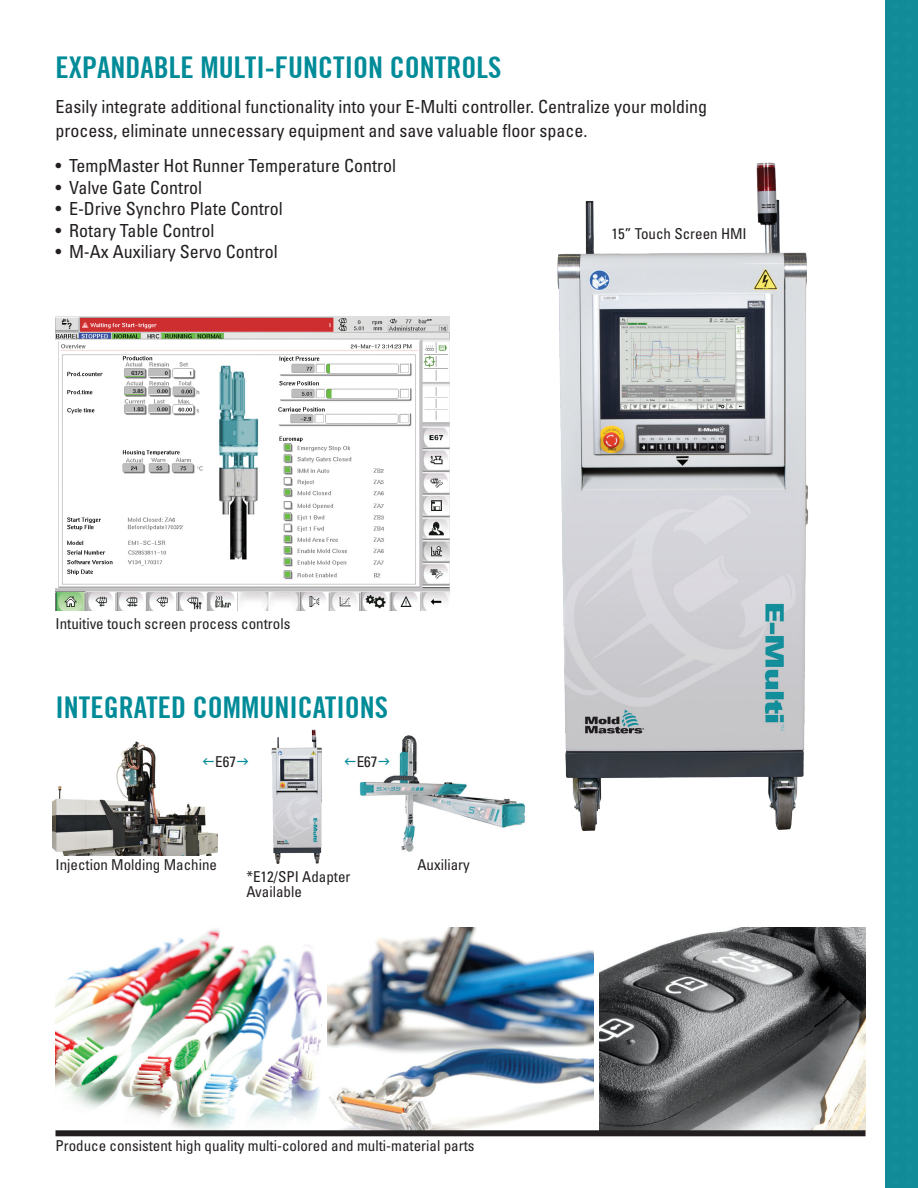
<style>
.page{position:relative;width:918px;height:1188px;background:#fff}
.page>*{position:absolute;margin:0;border:0;box-sizing:border-box;transform-origin:0 0}
.t1{font:700 condensed 30px "Trade Gothic No.20";color:#008b98}
.t2{font:condensed 18px/24px "Univers LT Std";color:#231f20}
.t3{font:condensed 15px/15px "Univers LT Std";color:#231f20}
</style>
<div class="page">
<div style="left:886px;top:0;width:32px;height:1188px;background:#118b97"></div>
<img style="left:599px;top:928px;width:267px;height:202px">
<img style="left:327px;top:928px;width:267px;height:202px">
<img style="left:557px;top:162px;width:251px;height:669px">
<img style="left:56px;top:928px;width:266px;height:202px">
<img style="left:56px;top:316px;width:393px;height:295px">
<div style="left:56px;top:1130px;width:810px;height:6px;background:#231f20"></div>
<img style="left:360px;top:735px;width:165px;height:117px">
<img style="left:52px;top:741px;width:165px;height:115px">
<img style="left:271px;top:729px;width:51px;height:135px">
<svg style="left:203px;top:758px;width:11px;height:6px"></svg>
<svg style="left:379px;top:758px;width:11px;height:6px"></svg>
<h1 class="t1" style="left:56px;top:49px;width:448px">EXPANDABLE MULTI-FUNCTION CONTROLS</h1>
<p class="t2" style="left:56px;top:94px;width:653px">Easily integrate additional functionality into your E-Multi controller. Centralize your molding process, eliminate unnecessary equipment and save valuable floor space.</p>
<p class="t2" style="left:56px;top:153px;width:342px">• TempMaster Hot Runner Temperature Control</p>
<p class="t2" style="left:56px;top:175px;width:148px">• Valve Gate Control</p>
<p class="t2" style="left:56px;top:196px;width:229px">• E-Drive Synchro Plate Control</p>
<p class="t2" style="left:56px;top:218px;width:161px">• Rotary Table Control</p>
<p class="t2" style="left:56px;top:240px;width:224px">• M-Ax Auxiliary Servo Control</p>
<p class="t3" style="left:612px;top:226px;width:137px">15” Touch Screen HMI</p>
<p class="t3" style="left:56px;top:616px;width:236px">Intuitive touch screen process controls</p>
<h1 class="t1" style="left:56px;top:689px;width:334px">INTEGRATED COMMUNICATIONS</h1>
<p class="t3" style="left:215px;top:754px;width:22px">E67</p>
<p class="t3" style="left:357px;top:754px;width:22px">E67</p>
<p class="t3" style="left:56px;top:857px;width:163px">Injection Molding Machine</p>
<p class="t3" style="left:417px;top:857px;width:54px">Auxiliary</p>
<p class="t3" style="left:246px;top:869px;width:106px">*E12/SPI Adapter<br>Available</p>
<p class="t3" style="left:55px;top:1138px;width:421px">Produce consistent high quality multi-colored and multi-material parts</p>
</div>
